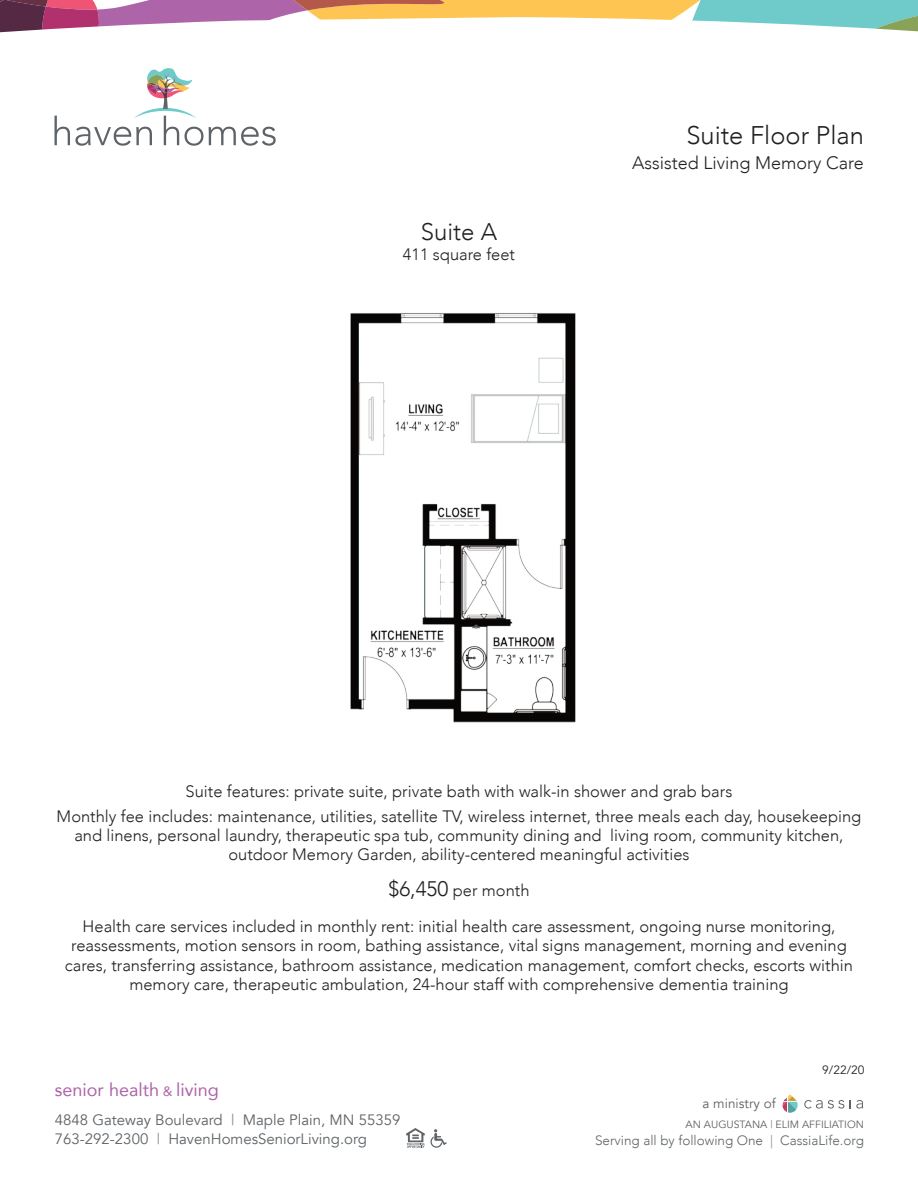
<style>
.page{position:relative;width:918px;height:1188px;background:#fff}
.page>*{position:absolute;margin:0;border:0;box-sizing:border-box;transform-origin:0 0}
.t1{font:300 25.5px "Avenir";color:#231f20}
.t2{font:300 24px "Avenir";color:#231f20}
.t3{font:300 18px "Avenir";color:#231f20}
.t4{font:18px "Avenir";color:#ad64a8}
.t5{font:300 16.5px/19.5px "Avenir";color:#231f20;text-align:center}
.t6{font:15px/19.5px "Avenir";color:#5e6367}
.t7{font:300 13.5px "Avenir";color:#5e6367}
.t8{font:13.5px "Avenir";color:#5e6367}
.t9{font:12px "Avenir";color:#231f20}
.t10{font:10.5px "Avenir";color:#5e6367}
.s1{font-size:21px}
.s2{font-size:13.5px}
.s3{color:#83888c}
</style>
<div class="page">
<svg style="left:804px;top:1100px;width:40px;height:9px"></svg>
<svg style="left:850px;top:1100px;width:13px;height:9px"></svg>
<svg style="left:782px;top:1094px;width:16px;height:19px"></svg>
<svg style="left:406px;top:1128px;width:41px;height:20px"></svg>
<svg style="left:639px;top:0;width:279px;height:17px"></svg>
<svg style="left:587px;top:17px;width:331px;height:15px"></svg>
<svg style="left:0;top:0;width:587px;height:146px"></svg>
<img style="left:350px;top:313px;width:226px;height:410px">
<p class="t2" style="left:421px;top:216px;width:78px">Suite A</p>
<p class="t5" style="left:403px;top:245px;width:114px">411 square feet</p>
<p class="t1" style="left:686px;top:118px;width:179px">Suite Floor Plan</p>
<p class="t3" style="left:632px;top:151px;width:233px">Assisted Living Memory Care</p>
<p class="t5" style="left:186px;top:783px;width:548px">Suite features: private suite, private bath with walk-in shower and grab bars</p>
<p class="t5" style="left:57px;top:807px;width:806px">Monthly fee includes: maintenance, utilities, satellite TV, wireless internet, three meals each day, housekeeping and linens, personal laundry, therapeutic spa tub, community dining and living room, community kitchen, outdoor Memory Garden, ability-centered meaningful activities</p>
<p class="t5" style="left:388px;top:881px;width:143px"><span class="s1">$6,450</span> per month</p>
<p class="t5" style="left:65px;top:917px;width:790px">Health care services included in monthly rent: initial health care assessment, ongoing nurse monitoring, reassessments, motion sensors in room, bathing assistance, vital signs management, morning and evening cares, transferring assistance, bathroom assistance, medication management, comfort checks, escorts within memory care, therapeutic ambulation, 24-hour staff with comprehensive dementia training</p>
<p class="t4" style="left:55px;top:1078px;width:166px">senior health <span class="s2">&amp;</span> living</p>
<p class="t6" style="left:55px;top:1110px;width:347px">4848 Gateway Boulevard <span class="s3">|</span> Maple Plain, MN 55359<br>763-292-2300 <span class="s3">|</span> HavenHomesSeniorLiving.org</p>
<p class="t8" style="left:703px;top:1095px;width:75px">a ministry of</p>
<p class="t9" style="left:822px;top:1062px;width:44px">9/22/20</p>
<p class="t10" style="left:686px;top:1118px;width:180px">AN AUGUSTANA <span class="s3">|</span> ELIM AFFILIATION</p>
<p class="t7" style="left:595px;top:1131px;width:270px">Serving all by following One <span class="s3">|</span> CassiaLife.org</p>
</div>
